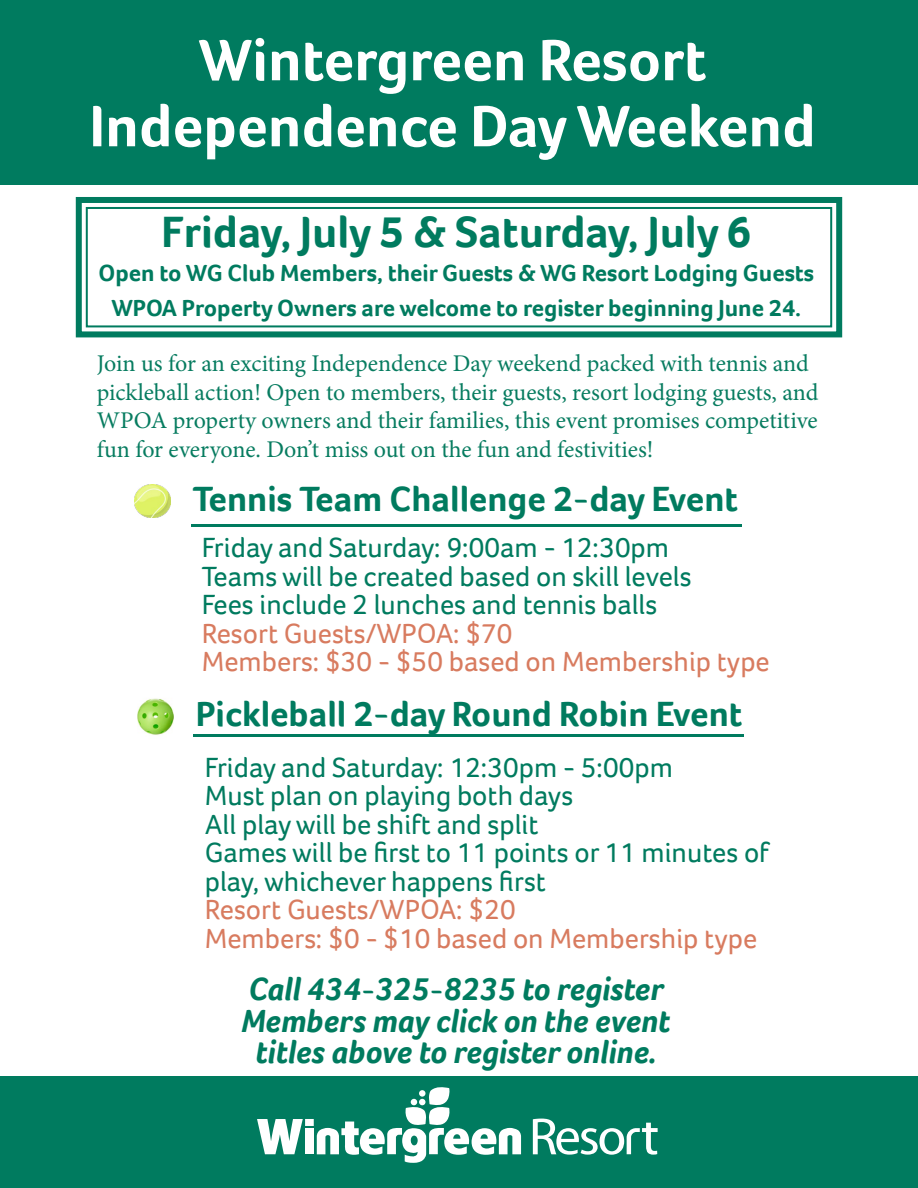
<style>
.page{position:relative;width:918px;height:1188px;background:#fff}
.page>*{position:absolute;margin:0;border:0;box-sizing:border-box;transform-origin:0 0}
.t1{font:700 60px/66px "Foco";color:#fff;text-align:center}
.t2{font:700 45px "Foco";color:#007b5f}
.t3{font:700 36px "Foco";color:#007b5f}
.t4{font:italic 700 33px/31.5px "Foco";color:#007b5f;text-align:center}
.t5{font:28.5px/28.5px "Foco";color:#007b5f}
.t6{font:28.5px/28.5px "Foco";color:#d87b5f}
.t7{font:24px/28.8px "Minion Pro";color:#077c60}
.t8{font:700 24px/34.5px "Foco";color:#007b5f;text-align:center}
</style>
<div class="page">
<svg style="left:75px;top:197px;width:768px;height:141px"></svg>
<div style="left:86px;top:207px;width:746px;height:120px;border:2px solid #007b5f"></div>
<div style="left:0;top:0;width:918px;height:185px;background:#007b5f"></div>
<div style="left:0;top:1077px;width:918px;height:111px;background:#007b5f"></div>
<div style="left:305px;top:1129px;width:9px;height:25px;background:#fff"></div>
<svg style="left:257px;top:1119px;width:46px;height:35px"></svg>
<div style="left:305px;top:1119px;width:9px;height:7px;background:#fff"></div>
<svg style="left:533px;top:1119px;width:125px;height:36px"></svg>
<svg style="left:317px;top:1087px;width:204px;height:76px"></svg>
<hr style="left:191px;top:524px;width:550px;height:3px;background:#007b5f">
<hr style="left:194px;top:734px;width:550px;height:3px;background:#007b5f">
<img style="left:135px;top:484px;width:36px;height:34px">
<img style="left:138px;top:698px;width:36px;height:37px">
<h1 class="t1" style="left:89px;top:26px;width:728px">Wintergreen Resort<br>Independence Day Weekend</h1>
<h2 class="t2" style="left:161px;top:202px;width:592px">Friday, July 5 &amp; Saturday, July 6</h2>
<p class="t8" style="left:98px;top:256px;width:717px">Open to WG Club Members, their Guests &amp; WG Resort Lodging Guests<br>WPOA Property Owners are welcome to register beginning June 24.</p>
<p class="t7" style="left:97px;top:349px;width:723px">Join us for an exciting Independence Day weekend packed with tennis and pickleball action! Open to members, their guests, resort lodging guests, and WPOA property owners and their families, this event promises competitive fun for everyone. Don’t miss out on the fun and festivities!</p>
<p class="t3" style="left:193px;top:475px;width:547px">Tennis Team Challenge 2-day Event</p>
<p class="t5" style="left:202px;top:533px;width:491px">Friday and Saturday: 9:00am - 12:30pm<br>Teams will be created based on skill levels<br>Fees include 2 lunches and tennis balls</p>
<p class="t6" style="left:202px;top:619px;width:570px">Resort Guests/WPOA: $70<br>Members: $30 - $50 based on Membership type</p>
<p class="t3" style="left:196px;top:690px;width:548px">Pickleball 2-day Round Robin Event</p>
<p class="t5" style="left:205px;top:752px;width:566px">Friday and Saturday: 12:30pm - 5:00pm<br>Must plan on playing both days<br>All play will be shift and split<br>Games will be first to 11 points or 11 minutes of play, whichever happens first</p>
<p class="t6" style="left:205px;top:895px;width:554px">Resort Guests/WPOA: $20<br>Members: $0 - $10 based on Membership type</p>
<p class="t4" style="left:241px;top:973px;width:430px">Call 434-325-8235 to register<br>Members may click on the event titles above to register online.</p>
</div>
